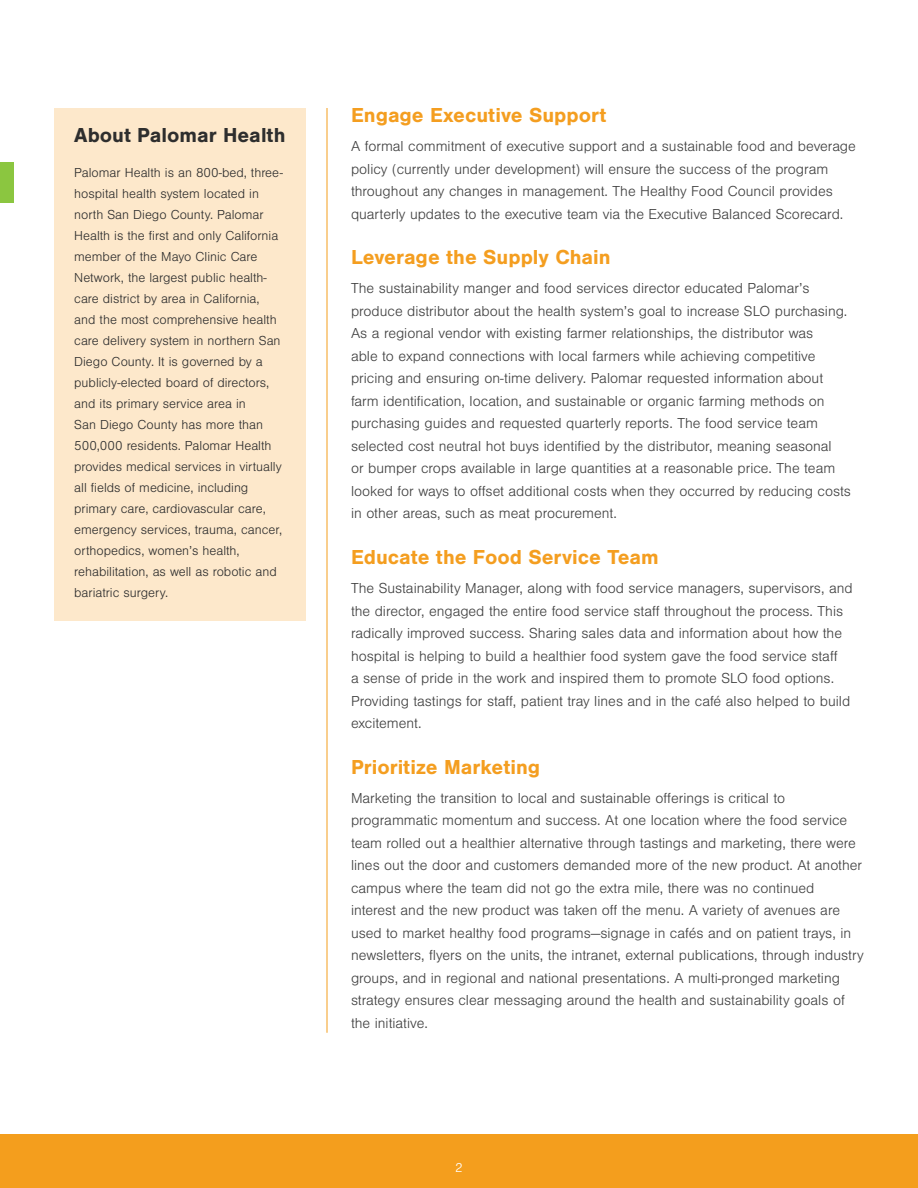
<style>
.page{position:relative;width:918px;height:1188px;background:#fff}
.page>*{position:absolute;margin:0;border:0;box-sizing:border-box;transform-origin:0 0}
.Case_Study_Heading_1{font:700 21px "Nimbus San";color:#f49e20}
.t1{font:700 21px "Nimbus San";color:#2e2e2e}
.Case_Study_Paragraph{font:300 15px/22.5px "Nimbus San";color:#404040}
.t2{font:300 13.5px/21px "Nimbus San";color:#2e2e2e}
.Case_Study_Paragraph-2{font:300 13.5px "Nimbus San";color:#fff}
</style>
<div class="page">
<div style="left:0;top:1134px;width:918px;height:54px;background:#f49e1d"></div>
<div style="left:0;top:162px;width:14px;height:40px;background:#8bc640"></div>
<hr style="left:327px;top:108px;width:1px;height:925px;background:#f49e1d">
<div style="left:54px;top:108px;width:252px;height:513px;background:#fde8cb"></div>
<p class="t1" style="left:74px;top:124px;width:213px">About Palomar Health</p>
<p class="t2" style="left:74px;top:162px;width:210px">Palomar Health is an 800-bed, three&shy;hospital health system located in north San Diego County. Palomar Health is the first and only California member of the Mayo Clinic Care Network, the largest public health&shy;care district by area in California, and the most comprehensive health care delivery system in northern San Diego County. It is governed by a publicly-elected board of directors, and its primary service area in<br>San Diego County has more than 500,000 residents. Palomar Health provides medical services in virtually all fields of medicine, including primary care, cardiovascular care, emergency services, trauma, cancer, orthopedics, women’s health, rehabilitation, as well as robotic and bariatric surgery.</p>
<p class="Case_Study_Heading_1" style="left:351px;top:103px;width:257px">Engage Executive Support</p>
<p class="Case_Study_Paragraph" style="left:351px;top:135px;width:506px">A formal commitment of executive support and a sustainable food and beverage policy (currently under development) will ensure the success of the program throughout any changes in management. The Healthy Food Council provides quarterly updates to the executive team via the Executive Balanced Scorecard.</p>
<p class="Case_Study_Heading_1" style="left:351px;top:245px;width:261px">Leverage the Supply Chain</p>
<p class="Case_Study_Paragraph" style="left:351px;top:278px;width:501px">The sustainability manger and food services director educated Palomar’s produce distributor about the health system’s goal to increase SLO purchasing.<br>As a regional vendor with existing farmer relationships, the distributor was<br>able to expand connections with local farmers while achieving competitive pricing and ensuring on-time delivery. Palomar requested information about farm identification, location, and sustainable or organic farming methods on purchasing guides and requested quarterly reports. The food service team selected cost neutral hot buys identified by the distributor, meaning seasonal<br>or bumper crops available in large quantities at a reasonable price. The team looked for ways to offset additional costs when they occurred by reducing costs in other areas, such as meat procurement.</p>
<p class="Case_Study_Heading_1" style="left:351px;top:545px;width:309px">Educate the Food Service Team</p>
<p class="Case_Study_Paragraph" style="left:351px;top:577px;width:503px">The Sustainability Manager, along with food service managers, supervisors, and the director, engaged the entire food service staff throughout the process. This radically improved success. Sharing sales data and information about how the hospital is helping to build a healthier food system gave the food service staff<br>a sense of pride in the work and inspired them to promote SLO food options.<br>Providing tastings for staff, patient tray lines and in the café also helped to build excitement.</p>
<p class="Case_Study_Heading_1" style="left:351px;top:755px;width:191px">Prioritize Marketing</p>
<p class="Case_Study_Paragraph" style="left:351px;top:787px;width:514px">Marketing the transition to local and sustainable offerings is critical to programmatic momentum and success. At one location where the food service team rolled out a healthier alternative through tastings and marketing, there were lines out the door and customers demanded more of the new product. At another campus where the team did not go the extra mile, there was no continued<br>interest and the new product was taken off the menu. A variety of avenues are used to market healthy food programs—signage in cafés and on patient trays, in newsletters, flyers on the units, the intranet, external publications, through industry groups, and in regional and national presentations. A multi-pronged marketing strategy ensures clear messaging around the health and sustainability goals of the initiative.</p>
<p class="Case_Study_Paragraph-2" style="left:455px;top:1161px;width:9px">2</p>
</div>
